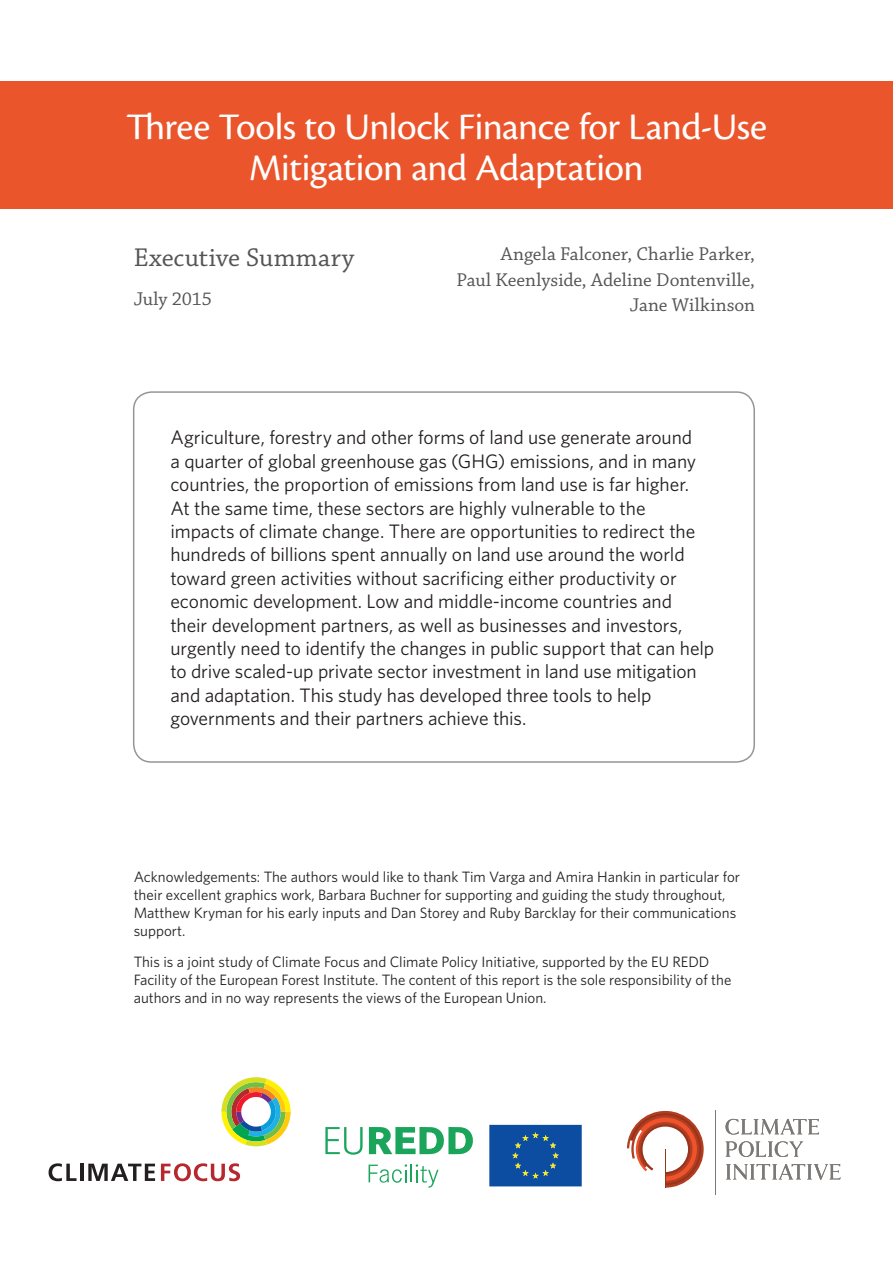
<style>
.page{position:relative;width:893px;height:1263px;background:#fff}
.page>*{position:absolute;margin:0;border:0;box-sizing:border-box;transform-origin:0 0}
.CPI_Title_Title{font:39px/40.5px "Cronos Pro";letter-spacing:-.015em;color:#fff;text-align:center}
.CPI_Cover_Text__Auth{font:27px "Chaparral Pro";letter-spacing:.01em;color:#555}
.CPI_Basic_Paragraph{font:19.5px/23.4px "Whitney";letter-spacing:-.005em;color:#231f20}
.CPI_Cover_Text__Auth-2{font:19.5px/25.5px "Chaparral Pro";color:#555;text-align:right}
.CPI_copyright{font:15px/18px "Whitney";color:#231f20}
</style>
<div class="page">
<div style="left:0;top:81px;width:893px;height:127px;background:#eb552b"></div>
<svg style="left:627px;top:1111px;width:77px;height:76px"></svg>
<hr style="left:665px;top:1149px;width:1px;height:38px;background:#a0a1a5">
<svg style="left:725px;top:1119px;width:94px;height:15px"></svg>
<svg style="left:726px;top:1141px;width:77px;height:16px"></svg>
<svg style="left:726px;top:1164px;width:114px;height:16px"></svg>
<hr style="left:715px;top:1110px;width:1px;height:84px;background:#7b7875">
<svg style="left:325px;top:1127px;width:38px;height:28px"></svg>
<svg style="left:489px;top:1125px;width:93px;height:61px;background:#15539d"></svg>
<svg style="left:369px;top:1127px;width:104px;height:27px"></svg>
<svg style="left:369px;top:1164px;width:69px;height:24px"></svg>
<svg style="left:221px;top:1077px;width:70px;height:69px"></svg>
<svg style="left:49px;top:1163px;width:28px;height:18px"></svg>
<hr style="left:80px;top:1164px;width:4px;height:17px;background:#231f20">
<svg style="left:88px;top:1164px;width:67px;height:17px"></svg>
<svg style="left:161px;top:1163px;width:79px;height:18px"></svg>
<div style="left:133px;top:391px;width:622px;height:372px;border:2px solid #939598;border-radius:18px"></div>
<p class="CPI_Title_Title" style="left:126px;top:107px;width:642px">Three Tools to Unlock Finance for Land-Use<br>Mitigation and Adaptation</p>
<p class="CPI_Cover_Text__Auth" style="left:134px;top:242px;width:222px">Executive Summary</p>
<p class="CPI_Cover_Text__Auth-2" style="left:134px;top:287px;width:80px">July 2015</p>
<p class="CPI_Cover_Text__Auth-2" style="left:501px;top:242px;width:256px">Angela Falconer, Charlie Parker,</p>
<p class="CPI_Cover_Text__Auth-2" style="left:457px;top:268px;width:300px">Paul Keenlyside, Adeline Dontenville,<br>Jane Wilkinson</p>
<p class="CPI_Basic_Paragraph" style="left:170px;top:425px;width:545px">Agriculture, forestry and other forms of land use generate around<br>a quarter of global greenhouse gas (GHG) emissions, and in many countries, the proportion of emissions from land use is far higher.<br>At the same time, these sectors are highly vulnerable to the impacts of climate change. There are opportunities to redirect the hundreds of billions spent annually on land use around the world toward green activities without sacrificing either productivity or economic development. Low and middle-income countries and<br>their development partners, as well as businesses and investors, urgently need to identify the changes in public support that can help to drive scaled-up private sector investment in land use mitigation and adaptation. This study has developed three tools to help governments and their partners achieve this.</p>
<p class="CPI_copyright" style="left:134px;top:867px;width:608px">Acknowledgements: The authors would like to thank Tim Varga and Amira Hankin in particular for their excellent graphics work, Barbara Buchner for supporting and guiding the study throughout, Matthew Kryman for his early inputs and Dan Storey and Ruby Barcklay for their communications support.</p>
<p class="CPI_copyright" style="left:134px;top:953px;width:599px">This is a joint study of Climate Focus and Climate Policy Initiative, supported by the EU REDD<br>Facility of the European Forest Institute. The content of this report is the sole responsibility of the authors and in no way represents the views of the European Union.</p>
</div>
